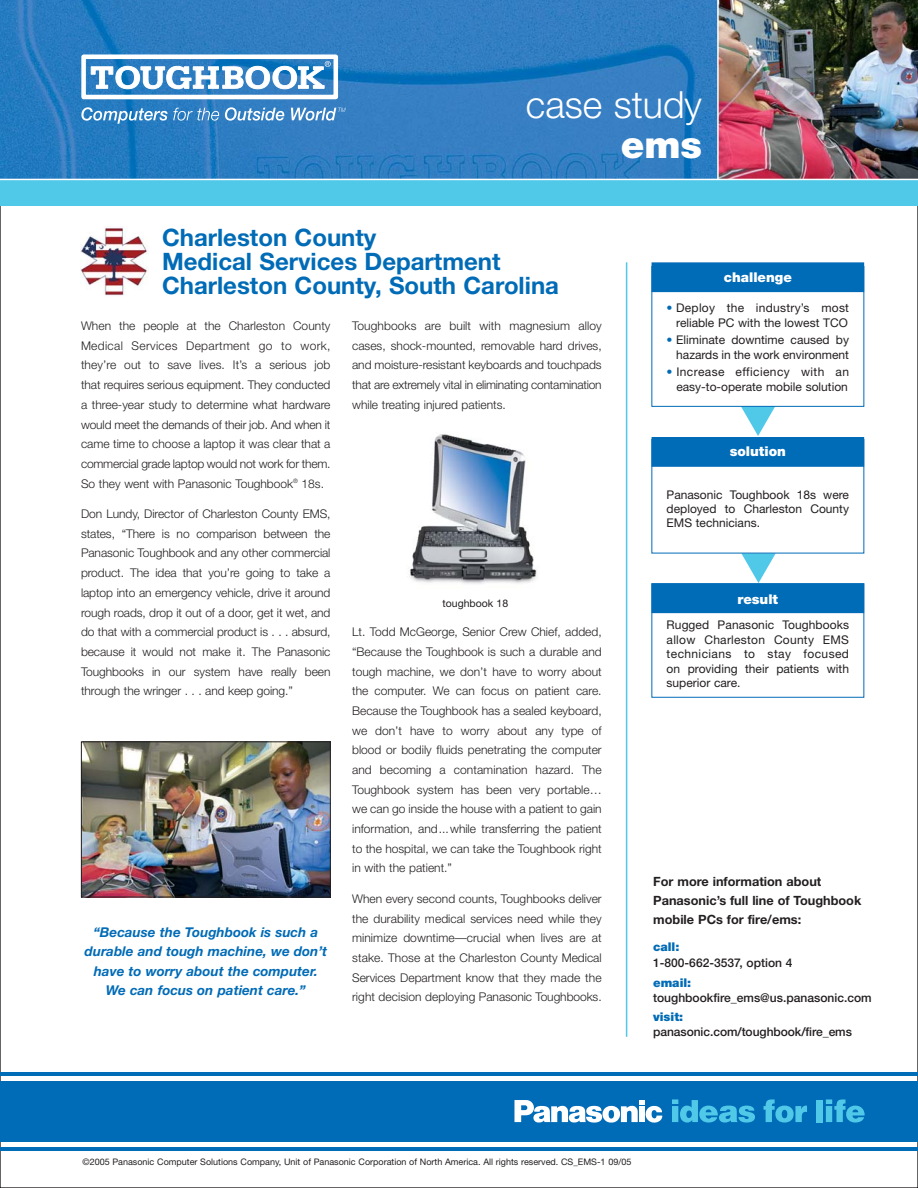
<style>
.page{position:relative;width:918px;height:1188px;background:#fff}
.page>*{position:absolute;margin:0;border:0;box-sizing:border-box;transform-origin:0 0}
.t1{font:300 37.5px "Helvetica Neue";color:#fff}
.t2{font:900 37.5px "Helvetica Neue";color:#fff}
.t3{font:700 24px/24px "Helvetica Neue";color:#006bb6}
.t4{font:italic 700 13.5px/19.5px "Helvetica Neue";color:#006bb6;text-align:center}
.t5{font:900 13.5px "Helvetica Neue";color:#fff}
.t6{font:700 12.75px/19px "Helvetica Neue";color:#231f20}
.t7{font:300 12px/19.6px "Helvetica Neue";color:#231f20;text-align:justify}
.t8{font:12px/14.4px "Helvetica Neue";color:#231f20;text-align:right}
.t9{font:500 12px "Helvetica Neue";color:#231f20}
.t10{font:900 12px "Helvetica Neue";color:#006bb6}
.t11{font:10.5px "Helvetica Neue";color:#231f20}
.t12{font:9px "Helvetica Neue";color:#231f20}
.s1{color:#006bb6}
</style>
<div class="page">
<svg style="left:741px;top:407px;width:34px;height:29px"></svg>
<svg style="left:741px;top:553px;width:35px;height:30px"></svg>
<div style="left:652px;top:584px;width:212px;height:29px;background:#006bb6"></div>
<div style="left:652px;top:438px;width:212px;height:28px;background:#006bb6"></div>
<div style="left:652px;top:437px;width:212px;height:30px;border:1px solid #006bb6"></div>
<div style="left:652px;top:266px;width:212px;height:141px;border:1px solid #006bb6"></div>
<img style="left:409px;top:434px;width:128px;height:150px">
<img style="left:0;top:0;width:717px;height:179px">
<div style="left:81px;top:54px;width:257px;height:45px;border:5px solid #fff"></div>
<svg style="left:91px;top:61px;width:240px;height:29px"></svg>
<svg style="left:81px;top:107px;width:138px;height:17px;background:#5698ce"></svg>
<svg style="left:225px;top:107px;width:59px;height:14px"></svg>
<svg style="left:291px;top:108px;width:55px;height:13px"></svg>
<img style="left:80px;top:227px;width:68px;height:69px">
<hr style="left:0;top:1072px;width:918px;height:4px;background:#006bb6">
<hr style="left:0;top:1147px;width:918px;height:4px;background:#006bb6">
<div style="left:0;top:1081px;width:918px;height:61px;background:#006bb6"></div>
<img style="left:719px;top:0;width:199px;height:179px">
<img style="left:83px;top:743px;width:246px;height:152px">
<div style="left:81px;top:741px;width:250px;height:156px;border:1px solid #231f20"></div>
<div style="left:0;top:179px;width:918px;height:27px;background:#50c8e8"></div>
<hr style="left:626px;top:262px;width:1px;height:775px;background:#50c8e8">
<div style="left:652px;top:263px;width:212px;height:29px;background:#006bb6"></div>
<div style="left:652px;top:262px;width:212px;height:30px;border:1px solid #006bb6"></div>
<svg style="left:672px;top:1099px;width:83px;height:24px"></svg>
<svg style="left:763px;top:1099px;width:44px;height:24px"></svg>
<div style="left:817px;top:1100px;width:6px;height:22px;background:#50c8e8"></div>
<svg style="left:826px;top:1099px;width:39px;height:24px"></svg>
<svg style="left:514px;top:1100px;width:148px;height:23px"></svg>
<hr style="left:0;top:179px;width:918px;height:1px;background:#fff">
<h1 class="t1" style="left:526px;top:92px;width:178px">case study</h1>
<h1 class="t2" style="left:621px;top:131px;width:83px">ems</h1>
<h2 class="t3" style="left:162px;top:228px;width:399px">Charleston County<br>Medical Services Department<br>Charleston County, South Carolina</h2>
<p class="t7" style="left:81px;top:317px;width:251px">When the people at the Charleston County Medical Services Department go to work, they’re out to save lives. It’s a serious job that requires serious equipment. They conducted a three-year study to determine what hardware would meet the demands of their job. And when it came time to choose a laptop it was clear that a commercial grade laptop would not work for them.<br>So they went with Panasonic Toughbook<sup>®</sup> 18s.</p>
<p class="t7" style="left:81px;top:505px;width:251px">Don Lundy, Director of Charleston County EMS, states, “There is no comparison between the Panasonic Toughbook and any other commercial product. The idea that you’re going to take a laptop into an emergency vehicle, drive it around rough roads, drop it out of a door, get it wet, and do that with a commercial product is . . . absurd, because it would not make it. The Panasonic Toughbooks in our system have really been through the wringer . . . and keep going.”</p>
<p class="t4" style="left:85px;top:924px;width:244px">“Because the Toughbook is such a durable and tough machine, we don’t have to worry about the computer.<br>We can focus on patient care.”</p>
<p class="t7" style="left:352px;top:317px;width:251px">Toughbooks are built with magnesium alloy cases, shock-mounted, removable hard drives, and moisture-resistant keyboards and touchpads that are extremely vital in eliminating contamination while treating injured patients.</p>
<p class="t11" style="left:443px;top:599px;width:67px">toughbook 18</p>
<p class="t7" style="left:352px;top:623px;width:251px">Lt. Todd McGeorge, Senior Crew Chief, added, “Because the Toughbook is such a durable and tough machine, we don’t have to worry about the computer. We can focus on patient care.<br>Because the Toughbook has a sealed keyboard, we don’t have to worry about any type of blood or bodily fluids penetrating the computer and becoming a contamination hazard. The Toughbook system has been very portable… we can go inside the house with a patient to gain information, and...while transferring the patient to the hospital, we can take the Toughbook right in with the patient.”</p>
<p class="t7" style="left:352px;top:890px;width:251px">When every second counts, Toughbooks deliver the durability medical services need while they minimize downtime—crucial when lives are at stake. Those at the Charleston County Medical Services Department know that they made the right decision deploying Panasonic Toughbooks.</p>
<p class="t5" style="left:724px;top:273px;width:70px">challenge</p>
<p class="t8" style="left:667px;top:302px;width:184px"><span class="s1">•</span> Deploy the industry’s most reliable PC with the lowest TCO</p>
<p class="t8" style="left:667px;top:334px;width:184px"><span class="s1">•</span> Eliminate downtime caused by hazards in the work environment</p>
<p class="t8" style="left:667px;top:366px;width:184px"><span class="s1">•</span> Increase efficiency with an easy-to-operate mobile solution</p>
<p class="t5" style="left:730px;top:447px;width:58px">solution</p>
<p class="t8" style="left:667px;top:488px;width:184px;text-align:justify">Panasonic Toughbook 18s were deployed to Charleston County EMS technicians.</p>
<p class="t5" style="left:738px;top:594px;width:42px">result</p>
<p class="t8" style="left:667px;top:619px;width:184px;text-align:justify">Rugged Panasonic Toughbooks allow Charleston County EMS technicians to stay focused on providing their patients with superior care.</p>
<p class="t6" style="left:653px;top:873px;width:210px">For more information about<br>Panasonic’s full line of Toughbook mobile PCs for fire/ems:</p>
<p class="t10" style="left:653px;top:942px;width:28px">call:</p>
<p class="t9" style="left:653px;top:959px;width:141px">1-800-662-3537, option 4</p>
<p class="t10" style="left:653px;top:978px;width:40px">email:</p>
<p class="t9" style="left:653px;top:993px;width:220px">toughbookfire_ems@us.panasonic.com</p>
<p class="t10" style="left:653px;top:1013px;width:32px">visit:</p>
<p class="t9" style="left:653px;top:1028px;width:200px">panasonic.com/toughbook/fire_ems</p>
<p class="t12" style="left:82px;top:1159px;width:550px">©2005 Panasonic Computer Solutions Company, Unit of Panasonic Corporation of North America. All rights reserved. CS_EMS-1 09/05</p>
</div>
